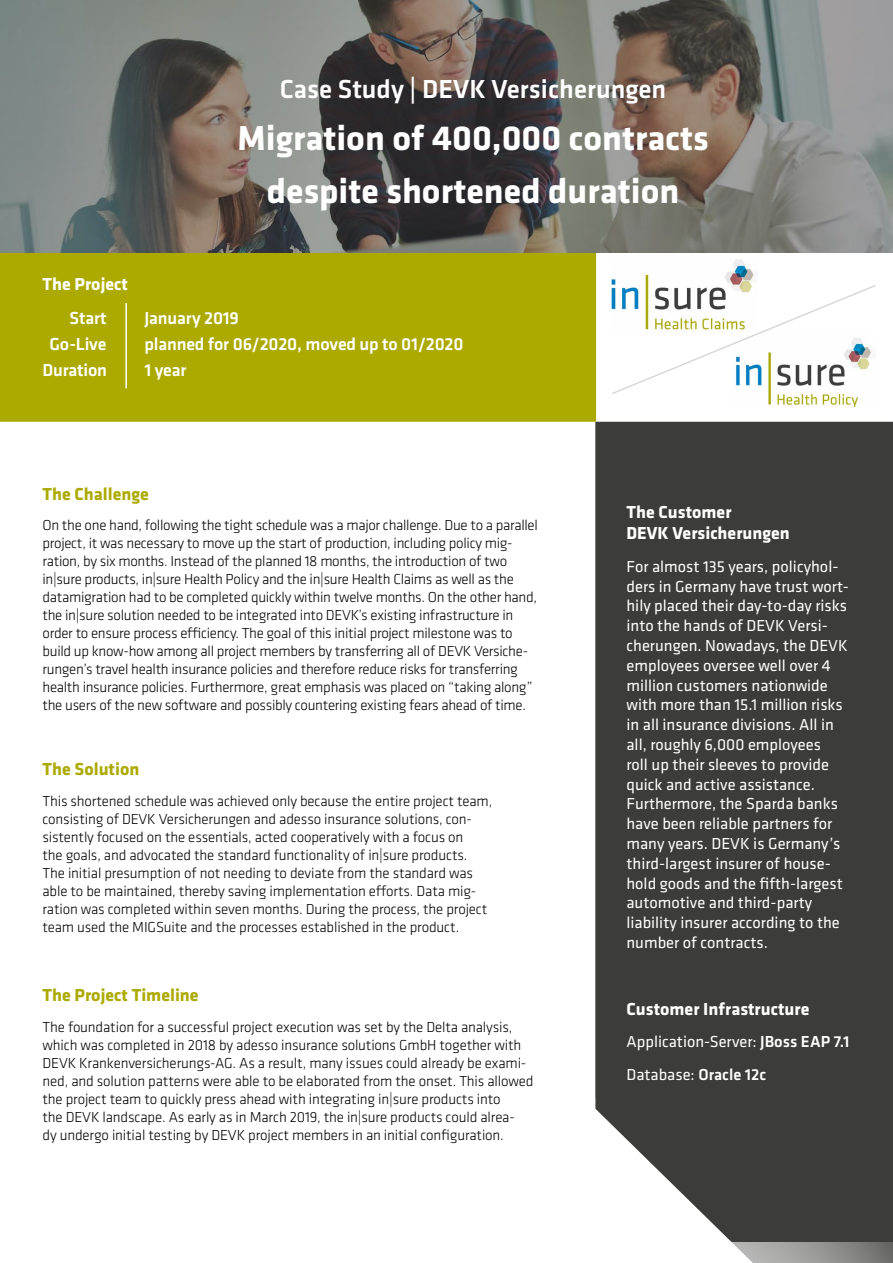
<style>
.page{position:relative;width:893px;height:1263px;background:#fff}
.page>*{position:absolute;margin:0;border:0;box-sizing:border-box;transform-origin:0 0}
.t1{font:700 36px/52.5px "Klavika";color:#fff;text-align:center}
.t2{font:500 27px "Klavika";color:#fff}
.t3{font:500 18px "Klavika";letter-spacing:-.01em;color:#fff}
.t4{font:700 18px/21.6px "Klavika";color:#fff}
.t5{font:700 18px "Klavika";color:#acaa00}
.t6{font:16.5px/19.8px "Klavika";color:#fff}
.t7{font:300 15px/18px "Klavika";letter-spacing:-.01em;color:#000}
.s1{font-weight:500}
</style>
<div class="page">
<div style="left:595px;top:422px;width:298px;height:820px;background:#3c3c3b"></div>
<div style="left:0;top:253px;width:596px;height:169px;background:#acaa00"></div>
<svg style="left:0;top:0;width:893px;height:253px;background:#6e6c68"></svg>
<hr style="left:125px;top:303px;width:2px;height:85px;background:#fff">
<svg style="left:731px;top:1242px;width:162px;height:21px;background:#9c9c9c"></svg>
<img style="left:768px;top:395px;width:91px;height:12px">
<img style="left:611px;top:260px;width:144px;height:23px">
<svg style="left:610px;top:283px;width:266px;height:112px"></svg>
<h2 class="t2" style="left:280px;top:74px;width:388px">Case Study | DEVK Versicherungen</h2>
<h1 class="t1" style="left:238px;top:113px;width:473px">Migration of 400,000 contracts despite shortened duration</h1>
<p class="t4" style="left:43px;top:273px;width:87px">The Project</p>
<p class="t3" style="left:70px;top:308px;width:38px">Start</p>
<p class="t3" style="left:145px;top:308px;width:96px">January 2019</p>
<p class="t3" style="left:50px;top:334px;width:58px">Go-Live</p>
<p class="t3" style="left:145px;top:334px;width:320px">planned for 06/2020, moved up to 01/2020</p>
<p class="t3" style="left:43px;top:360px;width:66px">Duration</p>
<p class="t3" style="left:145px;top:360px;width:43px">1 year</p>
<p class="t5" style="left:43px;top:484px;width:108px">The Challenge</p>
<p class="t7" style="left:43px;top:517px;width:497px">On the one hand, following the tight schedule was a major challenge. Due to a parallel project, it was necessary to move up the start of production, including policy mig&shy;ration, by six months. Instead of the planned 18 months, the introduction of two in|sure products, in|sure Health Policy and the in|sure Health Claims as well as the datamigration had to be completed quickly within twelve months. On the other hand, the in|sure solution needed to be integrated into DEVK’s existing infrastructure in order to ensure process efficiency. The goal of this initial project milestone was to build up know-how among all project members by transferring all of DEVK Versiche&shy;rungen’s travel health insurance policies and therefore reduce risks for transferring health insurance policies. Furthermore, great emphasis was placed on “taking along” the users of the new software and possibly countering existing fears ahead of time.</p>
<p class="t5" style="left:43px;top:760px;width:98px">The Solution</p>
<p class="t7" style="left:43px;top:792px;width:451px">This shortened schedule was achieved only because the entire project team, consisting of DEVK Versicherungen and adesso insurance solutions, con&shy;sistently focused on the essentials, acted cooperatively with a focus on<br>the goals, and advocated the standard functionality of in|sure products.<br>The initial presumption of not needing to deviate from the standard was able to be maintained, thereby saving implementation efforts. Data mig&shy;ration was completed within seven months. During the process, the project team used the MIGSuite and the processes established in the product.</p>
<p class="t5" style="left:43px;top:985px;width:158px">The Project Timeline</p>
<p class="t7" style="left:43px;top:1018px;width:492px">The foundation for a successful project execution was set by the Delta analysis, which was completed in 2018 by adesso insurance solutions GmbH together with DEVK Krankenversicherungs-AG. As a result, many issues could already be exami&shy;ned, and solution patterns were able to be elaborated from the onset. This allowed the project team to quickly press ahead with integrating in|sure products into<br>the DEVK landscape. As early as in March 2019, the in|sure products could alrea-<br>dy undergo initial testing by DEVK project members in an initial configuration.</p>
<p class="t4" style="left:626px;top:501px;width:165px">The Customer<br>DEVK Versicherungen</p>
<p class="t6" style="left:626px;top:557px;width:224px">For almost 135 years, policyhol&shy;ders in Germany have trust wort&shy;hily placed their day-to-day risks into the hands of DEVK Versi&shy;cherungen. Nowadays, the DEVK employees oversee well over 4 million customers nationwide with more than 15.1 million risks in all insurance divisions. All in all, roughly 6,000 employees<br>roll up their sleeves to provide quick and active assistance.<br>Furthermore, the Sparda banks have been reliable partners for many years. DEVK is Germany’s third-largest insurer of house&shy;hold goods and the fifth-largest automotive and third-party liability insurer according to the number of contracts.</p>
<p class="t4" style="left:626px;top:998px;width:185px">Customer Infrastructure</p>
<p class="t6" style="left:626px;top:1026px;width:224px;line-height:32.5px">Application-Server: <span class="s1">JBoss EAP 7.1<br></span>Database: <span class="s1">Oracle 12c</span></p>
</div>
